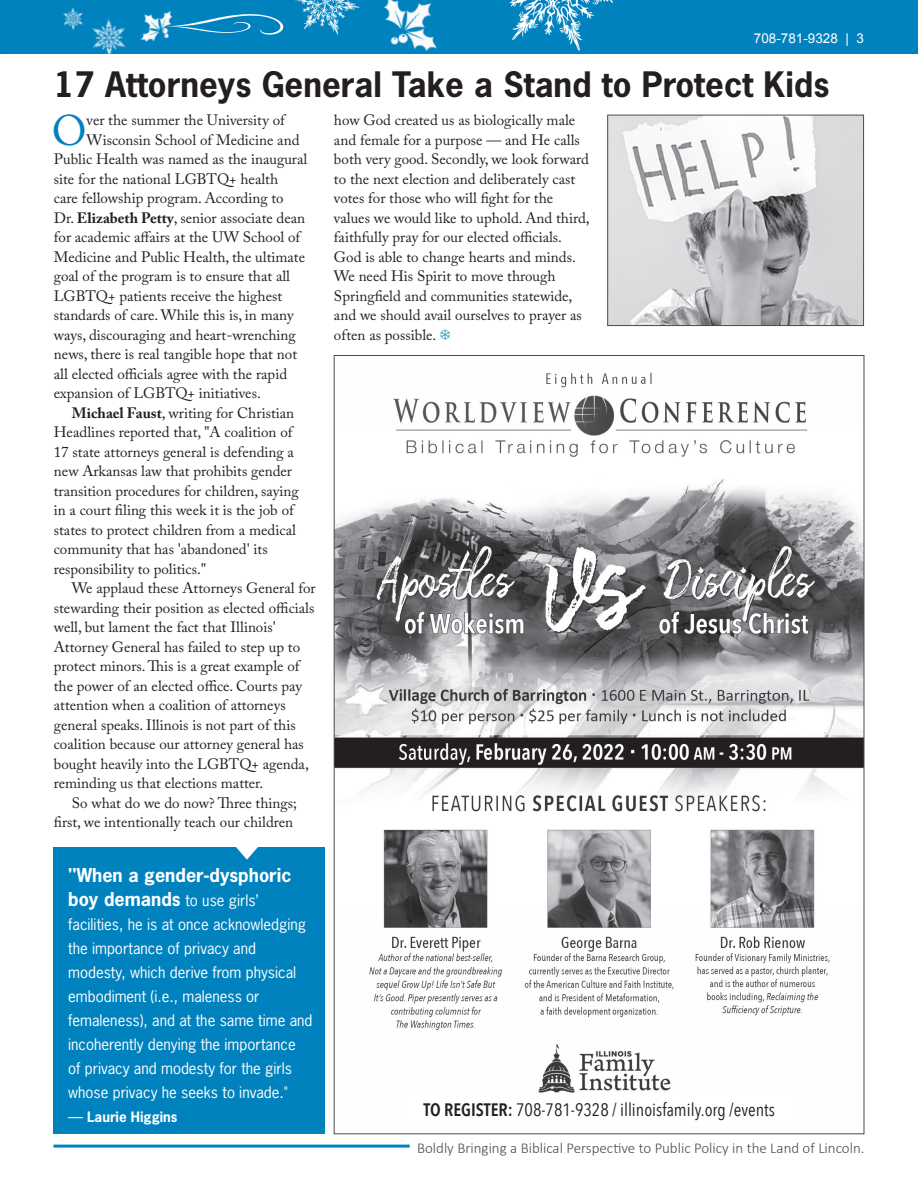
<style>
.page{position:relative;width:918px;height:1188px;background:#fff}
.page>*{position:absolute;margin:0;border:0;box-sizing:border-box;transform-origin:0 0}
.t1{font:42.45px "Adobe Caslon Pro";color:#0082bf}
.t2{font:700 33px "News Gothic Std";color:#231f20}
.t3{font:18px "Avenir Next Condensed";color:#231f20}
.t4{font:700 18px "News Gothic Std";color:#fff}
.t5{font:15px/19.5px "Adobe Caslon Pro";color:#231f20}
.t6{font:15px/24px "News Gothic Std";color:#fff}
.t7{font:300 15px "Calibri";color:#4b4c4d}
.t8{font:13.5px "Arial";color:#fff}
.t9{font:700 13.5px "News Gothic Std";color:#fff}
.s1{font-weight:700}
.s2{font-weight:700;font-size:18px}
.s3{font-weight:400;font-size:15px}
.s4{font-weight:600}
</style>
<div class="page">
<div style="left:0;top:0;width:918px;height:54px;background:#0082bf"></div>
<hr style="left:53px;top:1145px;width:357px;height:3px;background:#0082bf">
<img style="left:610px;top:117px;width:252px;height:207px">
<div style="left:608px;top:115px;width:256px;height:211px;border:1px solid #4b4c4d"></div>
<div style="left:53px;top:848px;width:272px;height:286px;background:#0082bf"></div>
<svg style="left:235px;top:847px;width:24px;height:13px"></svg>
<img style="left:336px;top:372px;width:526px;height:721px">
<img style="left:383px;top:0;width:54px;height:51px">
<img style="left:295px;top:0;width:65px;height:35px">
<img style="left:92px;top:19px;width:34px;height:35px">
<svg style="left:179px;top:14px;width:105px;height:21px"></svg>
<img style="left:140px;top:11px;width:39px;height:31px">
<img style="left:63px;top:7px;width:20px;height:24px">
<img style="left:509px;top:0;width:104px;height:51px">
<p class="t8" style="left:754px;top:30px;width:112px">708-781-9328 | 3</p>
<h2 class="t2" style="left:54px;top:62px;width:777px">17 Attorneys General Take a Stand to Protect Kids</h2>
<h1 class="t1" style="left:52px;top:105px;width:36px">O</h1>
<p class="t5" style="left:87px;top:110px;width:200px">ver the summer the University of</p>
<p class="t5" style="left:87px;top:130px;width:214px">Wisconsin School of Medicine and</p>
<p class="t5" style="left:54px;top:149px;width:255px">Public Health was named as the inaugural</p>
<p class="t5" style="left:54px;top:169px;width:226px">site for the national LGBTQ+ health</p>
<p class="t5" style="left:54px;top:188px;width:231px">care fellowship program. According to</p>
<p class="t5" style="left:54px;top:208px;width:253px">Dr. <span class="s1">Elizabeth Petty</span>, senior associate dean</p>
<p class="t5" style="left:54px;top:227px;width:248px">for academic affairs at the UW School of</p>
<p class="t5" style="left:54px;top:247px;width:253px">Medicine and Public Health, the ultimate</p>
<p class="t5" style="left:54px;top:266px;width:238px">goal of the program is to ensure that all</p>
<p class="t5" style="left:54px;top:286px;width:230px">LGBTQ+ patients receive the highest</p>
<p class="t5" style="left:54px;top:305px;width:241px">standards of care. While this is, in many</p>
<p class="t5" style="left:54px;top:325px;width:243px">ways, discouraging and heart-wrenching</p>
<p class="t5" style="left:54px;top:344px;width:245px">news, there is real tangible hope that not</p>
<p class="t5" style="left:54px;top:364px;width:235px">all elected officials agree with the rapid</p>
<p class="t5" style="left:54px;top:383px;width:209px">expansion of LGBTQ+ initiatives.</p>
<p class="t5" style="left:72px;top:403px;width:224px"><span class="s1">Michael Faust</span>, writing for Christian</p>
<p class="t5" style="left:54px;top:422px;width:240px">Headlines reported that, "A coalition of</p>
<p class="t5" style="left:54px;top:442px;width:242px">17 state attorneys general is defending a</p>
<p class="t5" style="left:54px;top:461px;width:240px">new Arkansas law that prohibits gender</p>
<p class="t5" style="left:54px;top:481px;width:246px">transition procedures for children, saying</p>
<p class="t5" style="left:54px;top:500px;width:241px">in a court filing this week it is the job of</p>
<p class="t5" style="left:54px;top:520px;width:244px">states to protect children from a medical</p>
<p class="t5" style="left:54px;top:539px;width:215px">community that has 'abandoned' its</p>
<p class="t5" style="left:54px;top:559px;width:154px">responsibility to politics."</p>
<p class="t5" style="left:72px;top:578px;width:245px">We applaud these Attorneys General for</p>
<p class="t5" style="left:54px;top:598px;width:262px">stewarding their position as elected officials</p>
<p class="t5" style="left:54px;top:617px;width:224px">well, but lament the fact that Illinois'</p>
<p class="t5" style="left:54px;top:637px;width:248px">Attorney General has failed to step up to</p>
<p class="t5" style="left:54px;top:656px;width:247px">protect minors. This is a great example of</p>
<p class="t5" style="left:54px;top:676px;width:250px">the power of an elected office. Courts pay</p>
<p class="t5" style="left:54px;top:695px;width:233px">attention when a coalition of attorneys</p>
<p class="t5" style="left:54px;top:715px;width:243px">general speaks. Illinois is not part of this</p>
<p class="t5" style="left:54px;top:734px;width:252px">coalition because our attorney general has</p>
<p class="t5" style="left:54px;top:754px;width:257px">bought heavily into the LGBTQ+ agenda,</p>
<p class="t5" style="left:54px;top:773px;width:211px">reminding us that elections matter.</p>
<p class="t5" style="left:72px;top:793px;width:227px">So what do we do now? Three things;</p>
<p class="t5" style="left:54px;top:812px;width:241px">first, we intentionally teach our children</p>
<p class="t5" style="left:334px;top:110px;width:257px">how God created us as biologically male and female for a purpose — and He calls both very good. Secondly, we look forward to the next election and deliberately cast votes for those who will fight for the values we would like to uphold. And third, faithfully pray for our elected officials.<br>God is able to change hearts and minds.<br>We need His Spirit to move through Springfield and communities statewide, and we should avail ourselves to prayer as often as possible.</p>
<p class="t4" style="left:68px;top:864px;width:225px">"When a gender-dysphoric</p>
<p class="t6" style="left:68px;top:889px;width:246px"><span class="s2">boy demands</span> to use girls’ facilities, he is at once acknowledging the importance of privacy and modesty, which derive from physical embodiment (i.e., maleness or femaleness), and at the same time and incoherently denying the importance<br>of privacy and modesty for the girls whose privacy he seeks to invade."</p>
<p class="t9" style="left:68px;top:1108px;width:111px"><span class="s3">—</span> Laurie Higgins</p>
<p class="t3" style="left:423px;top:1095px;width:353px"><span class="s4">TO REGISTER:</span> 708-781-9328 / illinoisfamily.org /events</p>
<p class="t7" style="left:417px;top:1139px;width:449px">Boldly Bringing a Biblical Perspective to Public Policy in the Land of Lincoln.</p>
</div>
